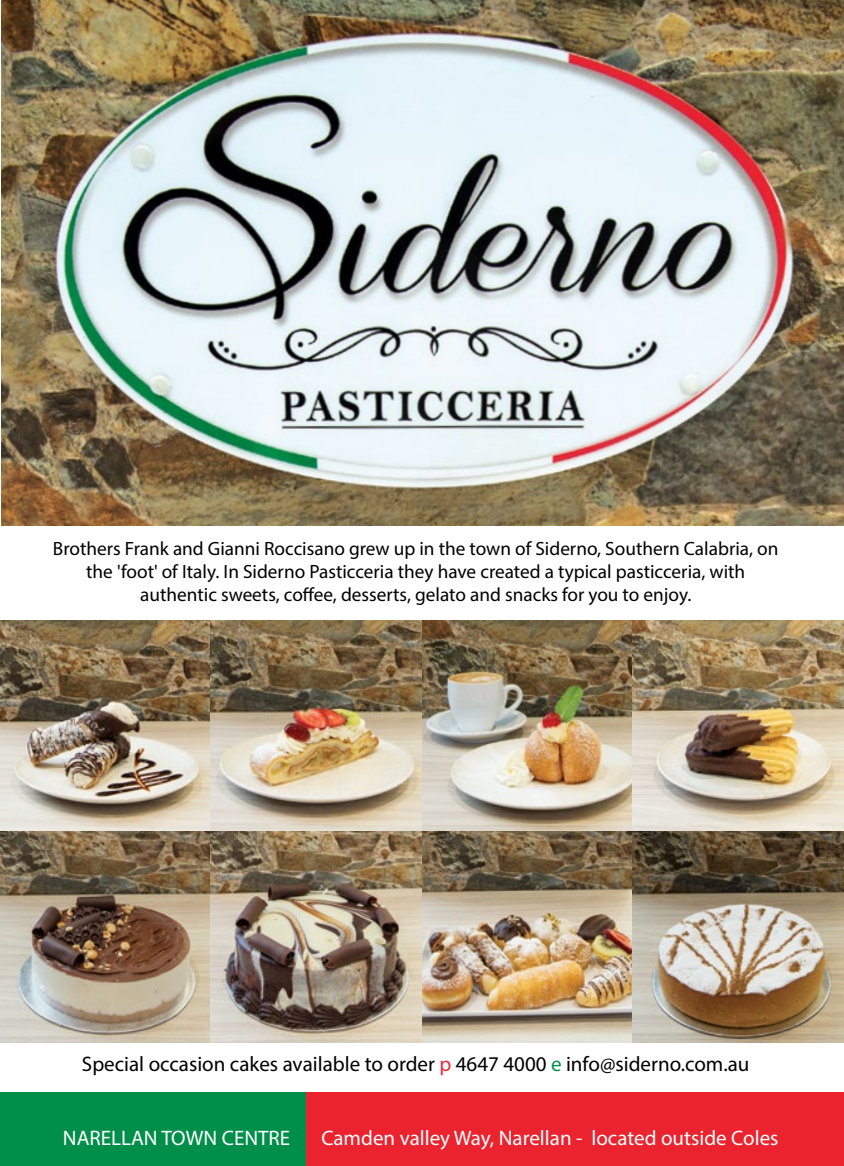
<style>
.page{position:relative;width:844px;height:1166px;background:#fff}
.page>*{position:absolute;margin:0;border:0;box-sizing:border-box;transform-origin:0 0}
.t1{font:21px "Myriad Pro";color:#000}
.t2{font:21px "Myriad Pro";color:#fff}
.t3{font:19.25px/23.1px "Myriad Pro";color:#000;text-align:center}
.s1{color:#ed293a}
.s2{color:#008d4b}
</style>
<div class="page">
<div style="left:0;top:1092px;width:551px;height:74px;background:#008e4b"></div>
<img style="left:0;top:621px;width:843px;height:421px">
<img style="left:1px;top:0;width:842px;height:526px">
<div style="left:306px;top:1092px;width:537px;height:74px;background:#eb232f"></div>
<p class="t3" style="left:53px;top:537px;width:727px">Brothers Frank and Gianni Roccisano grew up in the town of Siderno, Southern Calabria, on the 'foot' of Italy. In Siderno Pasticceria they have created a typical pasticceria, with authentic sweets, coffee, desserts, gelato and snacks for you to enjoy.</p>
<p class="t1" style="left:82px;top:1051px;width:669px">Special occasion cakes available to order <span class="s1">p</span> 4647 4000 <span class="s2">e</span> info@siderno.com.au</p>
<p class="t2" style="left:63px;top:1124px;width:229px">NARELLAN TOWN CENTRE</p>
<p class="t2" style="left:321px;top:1124px;width:458px">Camden valley Way, Narellan - located outside Coles</p>
</div>
